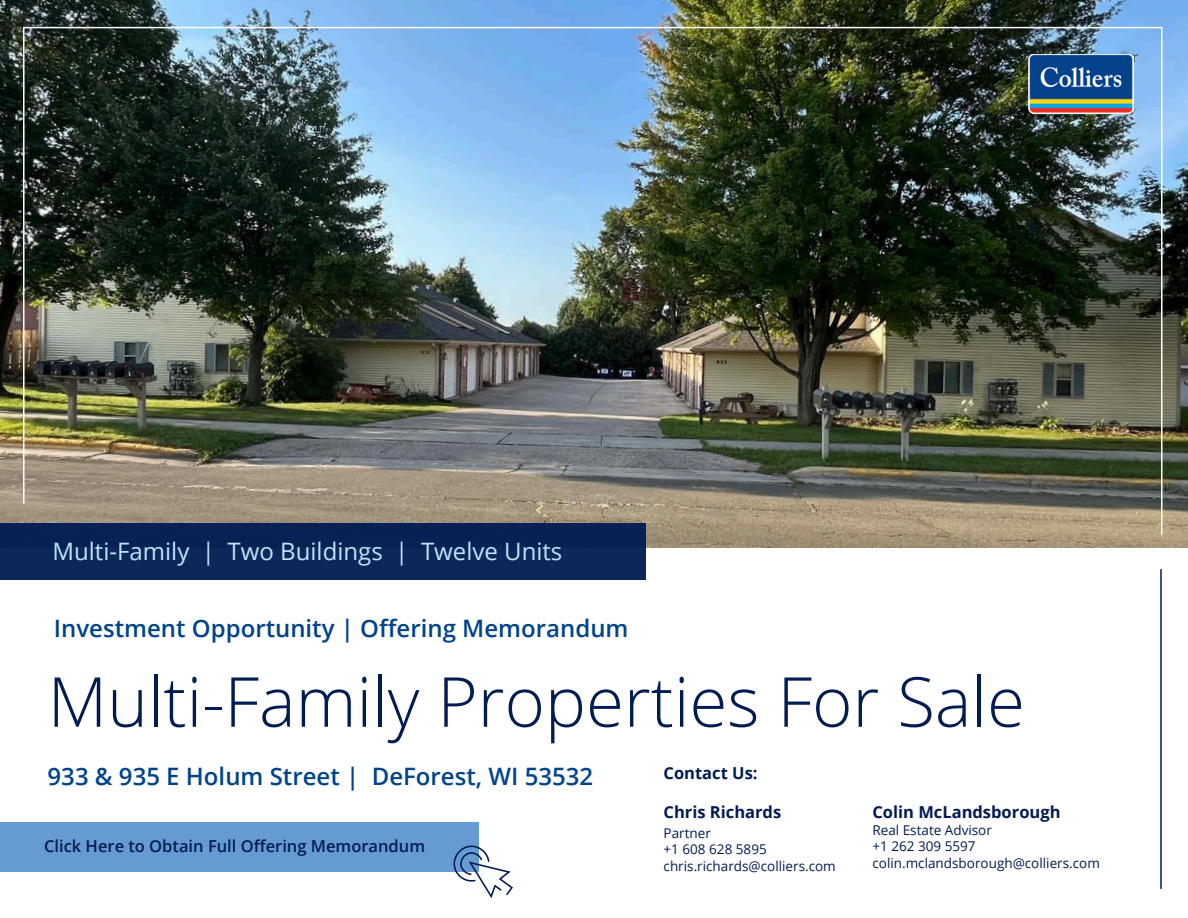
<style>
.page{position:relative;width:1188px;height:918px;background:#fff}
.page>*{position:absolute;margin:0;border:0;box-sizing:border-box;transform-origin:0 0}
.t1{font:300 69px "Open Sans";color:#001c53}
.t2{font:600 24px "Open Sans";color:#00438d}
.t3{font:24px "Open Sans";color:#bae6fb}
.t4{font:700 16.5px "Open Sans";color:#001c53}
.body_indent{font:600 16.5px "Open Sans";color:#001c53}
.t5{font:13.5px "Open Sans";color:#001c53}
</style>
<div class="page">
<div style="left:0;top:822px;width:478px;height:50px;background:#659bd2"></div>
<svg style="left:453px;top:844px;width:60px;height:54px"></svg>
<img style="left:0;top:0;width:1188px;height:548px">
<img style="left:22px;top:26px;width:1141px;height:510px">
<hr style="left:1160px;top:569px;width:2px;height:320px;background:#001c53">
<div style="left:0;top:523px;width:646px;height:56px;background:#0d275b"></div>
<p class="t3" style="left:52px;top:535px;width:512px">Multi-Family | Two Buildings | Twelve Units</p>
<p class="t2" style="left:54px;top:612px;width:576px">Investment Opportunity | Offering Memorandum</p>
<p class="t1" style="left:48px;top:654px;width:979px">Multi-Family Properties For Sale</p>
<p class="t2" style="left:48px;top:760px;width:547px">933 &amp; 935 E Holum Street | DeForest, WI 53532</p>
<p class="t4" style="left:664px;top:762px;width:96px">Contact Us:</p>
<p class="body_indent" style="left:44px;top:835px;width:383px">Click Here to Obtain Full Offering Memorandum</p>
<p class="t4" style="left:664px;top:801px;width:119px">Chris Richards</p>
<p class="t5" style="left:664px;top:824px;width:49px">Partner</p>
<p class="t5" style="left:664px;top:840px;width:105px">+1 608 628 5895</p>
<p class="t5" style="left:664px;top:857px;width:174px">chris.richards@colliers.com</p>
<p class="t4" style="left:872px;top:801px;width:190px">Colin McLandsborough</p>
<p class="t5" style="left:872px;top:821px;width:121px">Real Estate Advisor</p>
<p class="t5" style="left:872px;top:837px;width:105px">+1 262 309 5597</p>
<p class="t5" style="left:872px;top:854px;width:229px">colin.mclandsborough@colliers.com</p>
</div>
